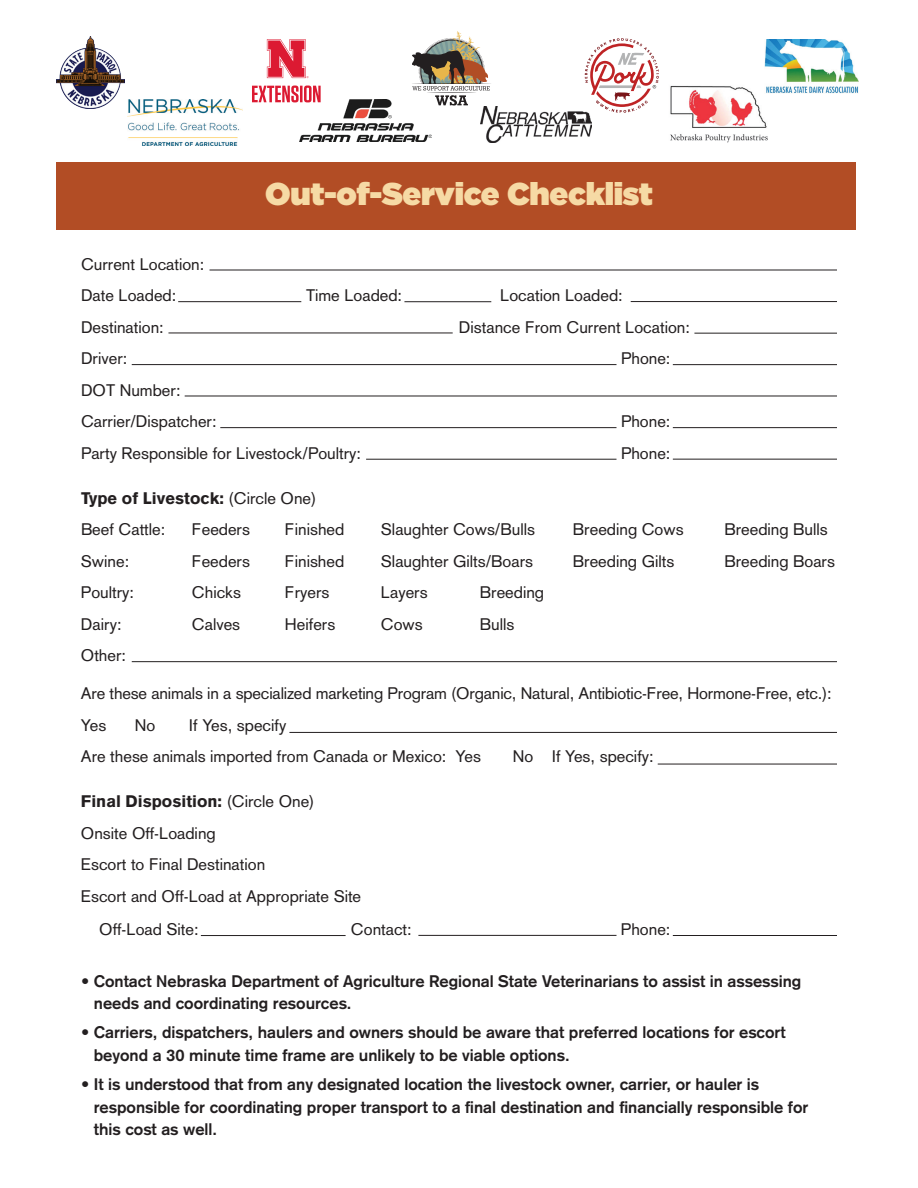
<style>
.page{position:relative;width:918px;height:1188px;background:#fff}
.page>*{position:absolute;margin:0;border:0;box-sizing:border-box;transform-origin:0 0}
.t1{font:900 31.5px "Gotham";letter-spacing:-.01em;color:#f6daa5}
.t2{font:16.5px/31.5px "Akzidenz Grotesk";color:#231f20}
.t3{font:700 16.5px/22.5px "Akzidenz Grotesk";color:#231f20}
.s1{font-weight:900}
</style>
<div class="page">
<div style="left:56px;top:162px;width:800px;height:68px;background:#b24d25"></div>
<hr style="left:210px;top:270px;width:627px;height:1px;background:#231f20">
<hr style="left:132px;top:661px;width:705px;height:1px;background:#231f20">
<hr style="left:289px;top:732px;width:548px;height:1px;background:#231f20">
<hr style="left:658px;top:764px;width:179px;height:1px;background:#231f20">
<hr style="left:631px;top:301px;width:206px;height:1px;background:#231f20">
<hr style="left:673px;top:935px;width:164px;height:1px;background:#231f20">
<hr style="left:404px;top:301px;width:87px;height:1px;background:#231f20">
<hr style="left:418px;top:935px;width:198px;height:1px;background:#231f20">
<hr style="left:178px;top:301px;width:123px;height:1px;background:#231f20">
<hr style="left:201px;top:935px;width:145px;height:1px;background:#231f20">
<hr style="left:694px;top:333px;width:143px;height:1px;background:#231f20">
<hr style="left:168px;top:333px;width:285px;height:1px;background:#231f20">
<hr style="left:673px;top:364px;width:164px;height:1px;background:#231f20">
<hr style="left:132px;top:364px;width:484px;height:1px;background:#231f20">
<hr style="left:185px;top:396px;width:652px;height:1px;background:#231f20">
<hr style="left:673px;top:427px;width:164px;height:1px;background:#231f20">
<hr style="left:220px;top:427px;width:396px;height:1px;background:#231f20">
<hr style="left:673px;top:459px;width:164px;height:1px;background:#231f20">
<hr style="left:366px;top:459px;width:250px;height:1px;background:#231f20">
<img style="left:128px;top:100px;width:114px;height:46px">
<img style="left:56px;top:37px;width:69px;height:71px">
<svg style="left:585px;top:38px;width:74px;height:75px"></svg>
<img style="left:765px;top:39px;width:93px;height:54px">
<img style="left:481px;top:106px;width:111px;height:36px">
<svg style="left:412px;top:31px;width:79px;height:75px"></svg>
<img style="left:299px;top:100px;width:133px;height:42px">
<img style="left:670px;top:80px;width:104px;height:63px">
<svg style="left:252px;top:86px;width:69px;height:16px"></svg>
<svg style="left:267px;top:39px;width:42px;height:39px"></svg>
<p class="t2" style="left:81px;top:248px;width:125px">Current Location:<br>Date Loaded:</p>
<h1 class="t1" style="left:265px;top:176px;width:389px">Out-of-Service Checklist</h1>
<p class="t2" style="left:306px;top:280px;width:97px">Time Loaded:</p>
<p class="t2" style="left:500px;top:280px;width:124px">Location Loaded:</p>
<p class="t2" style="left:81px;top:311px;width:84px">Destination:</p>
<p class="t2" style="left:459px;top:311px;width:233px">Distance From Current Location:</p>
<p class="t2" style="left:81px;top:343px;width:48px">Driver:</p>
<p class="t2" style="left:621px;top:343px;width:51px">Phone:</p>
<p class="t2" style="left:81px;top:374px;width:137px">DOT Number:<br>Carrier/Dispatcher:</p>
<p class="t2" style="left:621px;top:406px;width:51px">Phone:</p>
<p class="t2" style="left:81px;top:437px;width:282px">Party Responsible for Livestock/Poultry:</p>
<p class="t2" style="left:621px;top:437px;width:51px">Phone:</p>
<p class="t2" style="left:81px;top:482px;width:237px"><span class="s1">Type of Livestock:</span> (Circle One)<br>Beef Cattle:</p>
<p class="t2" style="left:192px;top:514px;width:60px">Feeders</p>
<p class="t2" style="left:285px;top:514px;width:61px">Finished</p>
<p class="t2" style="left:381px;top:514px;width:156px">Slaughter Cows/Bulls</p>
<p class="t2" style="left:573px;top:514px;width:112px">Breeding Cows</p>
<p class="t2" style="left:724px;top:514px;width:105px">Breeding Bulls</p>
<p class="t2" style="left:81px;top:545px;width:50px">Swine:</p>
<p class="t2" style="left:192px;top:545px;width:60px">Feeders</p>
<p class="t2" style="left:285px;top:545px;width:61px">Finished</p>
<p class="t2" style="left:381px;top:545px;width:154px">Slaughter Gilts/Boars</p>
<p class="t2" style="left:573px;top:545px;width:103px">Breeding Gilts</p>
<p class="t2" style="left:724px;top:545px;width:112px">Breeding Boars</p>
<p class="t2" style="left:81px;top:577px;width:55px">Poultry:</p>
<p class="t2" style="left:192px;top:577px;width:51px">Chicks</p>
<p class="t2" style="left:285px;top:577px;width:46px">Fryers</p>
<p class="t2" style="left:381px;top:577px;width:48px">Layers</p>
<p class="t2" style="left:480px;top:577px;width:66px">Breeding</p>
<p class="t2" style="left:81px;top:608px;width:42px">Dairy:</p>
<p class="t2" style="left:192px;top:608px;width:50px">Calves</p>
<p class="t2" style="left:285px;top:608px;width:52px">Heifers</p>
<p class="t2" style="left:381px;top:608px;width:43px">Cows</p>
<p class="t2" style="left:480px;top:608px;width:36px">Bulls</p>
<p class="t2" style="left:81px;top:640px;width:47px">Other:</p>
<p class="t2" style="left:81px;top:678px;width:752px">Are these animals in a specialized marketing Program (Organic, Natural, Antibiotic-Free, Hormone-Free, etc.):<br>Yes</p>
<p class="t2" style="left:81px;top:709px;width:401px;text-indent:108px">If Yes, specify<br>Are these animals imported from Canada or Mexico: Yes</p>
<p class="t2" style="left:135px;top:709px;width:22px">No</p>
<p class="t2" style="left:513px;top:741px;width:142px">No If Yes, specify:</p>
<p class="t2" style="left:81px;top:786px;width:282px"><span class="s1">Final Disposition:</span> (Circle One)<br>Onsite Off-Loading<br>Escort to Final Destination<br>Escort and Off-Load at Appropriate Site</p>
<p class="t2" style="left:99px;top:913px;width:101px">Off-Load Site:</p>
<p class="t2" style="left:351px;top:913px;width:62px">Contact:</p>
<p class="t2" style="left:621px;top:913px;width:51px">Phone:</p>
<p class="t3" style="left:94px;top:969px;width:709px;text-indent:-13px">• Contact Nebraska Department of Agriculture Regional State Veterinarians to assist in assessing needs and coordinating resources.</p>
<p class="t3" style="left:94px;top:1021px;width:693px;text-indent:-13px">• Carriers, dispatchers, haulers and owners should be aware that preferred locations for escort beyond a 30 minute time frame are unlikely to be viable options.</p>
<p class="t3" style="left:94px;top:1073px;width:716px;text-indent:-13px">• It is understood that from any designated location the livestock owner, carrier, or hauler is responsible for coordinating proper transport to a final destination and financially responsible for this cost as well.</p>
</div>
